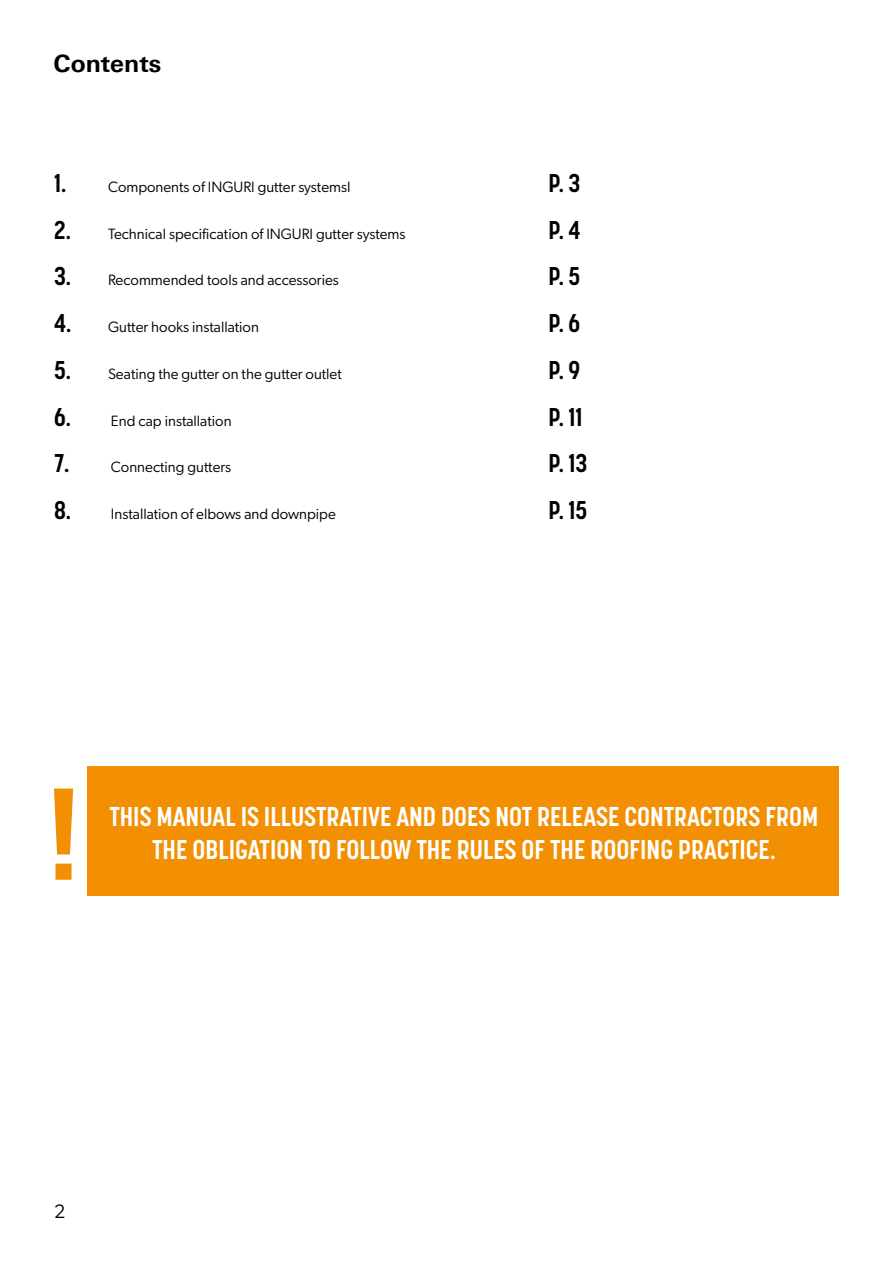
<style>
.page{position:relative;width:893px;height:1263px;background:#fff}
.page>*{position:absolute;margin:0;border:0;box-sizing:border-box;transform-origin:0 0}
.t1{font:700 27px/33px "Korolev Condensed";color:#fff;text-align:center}
.t2{font:700 25.5px "Korolev Condensed";color:#000}
._16_PT_Bold{font:700 24px "Univers Next Pro";color:#000}
.t3{font:19.5px "Gibson";color:#000}
.t4{font:15px "Gibson";color:#000}
.s1{font-family:"Korolev Condensed";font-weight:700;font-size:25.5px}
</style>
<div class="page">
<div style="left:88px;top:767px;width:751px;height:129px;background:#f28f02"></div>
<svg style="left:54px;top:788px;width:19px;height:92px"></svg>
<p class="_16_PT_Bold" style="left:54px;top:49px;width:109px">Contents</p>
<p class="t4" style="left:54px;top:178px;width:298px"><span class="s1">1.</span> Components of INGURI gutter systemsI</p>
<p class="t4" style="left:54px;top:224px;width:353px"><span class="s1">2.</span> Technical specification of INGURI gutter systems</p>
<p class="t4" style="left:54px;top:271px;width:286px"><span class="s1">3.</span> Recommended tools and accessories</p>
<p class="t4" style="left:54px;top:318px;width:206px"><span class="s1">4.</span> Gutter hooks installation</p>
<p class="t4" style="left:54px;top:365px;width:289px"><span class="s1">5.</span> Seating the gutter on the gutter outlet</p>
<p class="t2" style="left:54px;top:402px;width:18px">6.</p>
<p class="t4" style="left:111px;top:411px;width:122px">End cap installation</p>
<p class="t2" style="left:54px;top:448px;width:17px">7.</p>
<p class="t4" style="left:111px;top:458px;width:122px">Connecting gutters</p>
<p class="t2" style="left:54px;top:495px;width:19px">8.</p>
<p class="t4" style="left:111px;top:505px;width:226px">Installation of elbows and downpipe</p>
<p class="t2" style="left:549px;top:168px;width:33px">P. 3</p>
<p class="t2" style="left:549px;top:214px;width:34px">P. 4</p>
<p class="t2" style="left:549px;top:261px;width:33px">P. 5</p>
<p class="t2" style="left:549px;top:308px;width:33px">P. 6</p>
<p class="t2" style="left:549px;top:355px;width:33px">P. 9</p>
<p class="t2" style="left:549px;top:402px;width:36px">P. 11</p>
<p class="t2" style="left:549px;top:448px;width:40px">P. 13</p>
<p class="t2" style="left:549px;top:495px;width:40px">P. 15</p>
<p class="t1" style="left:109px;top:799px;width:711px">THIS MANUAL IS ILLUSTRATIVE AND DOES NOT RELEASE CONTRACTORS FROM<br>THE OBLIGATION TO FOLLOW THE RULES OF THE ROOFING PRACTICE.</p>
<p class="t3" style="left:54px;top:1200px;width:13px">2</p>
</div>
